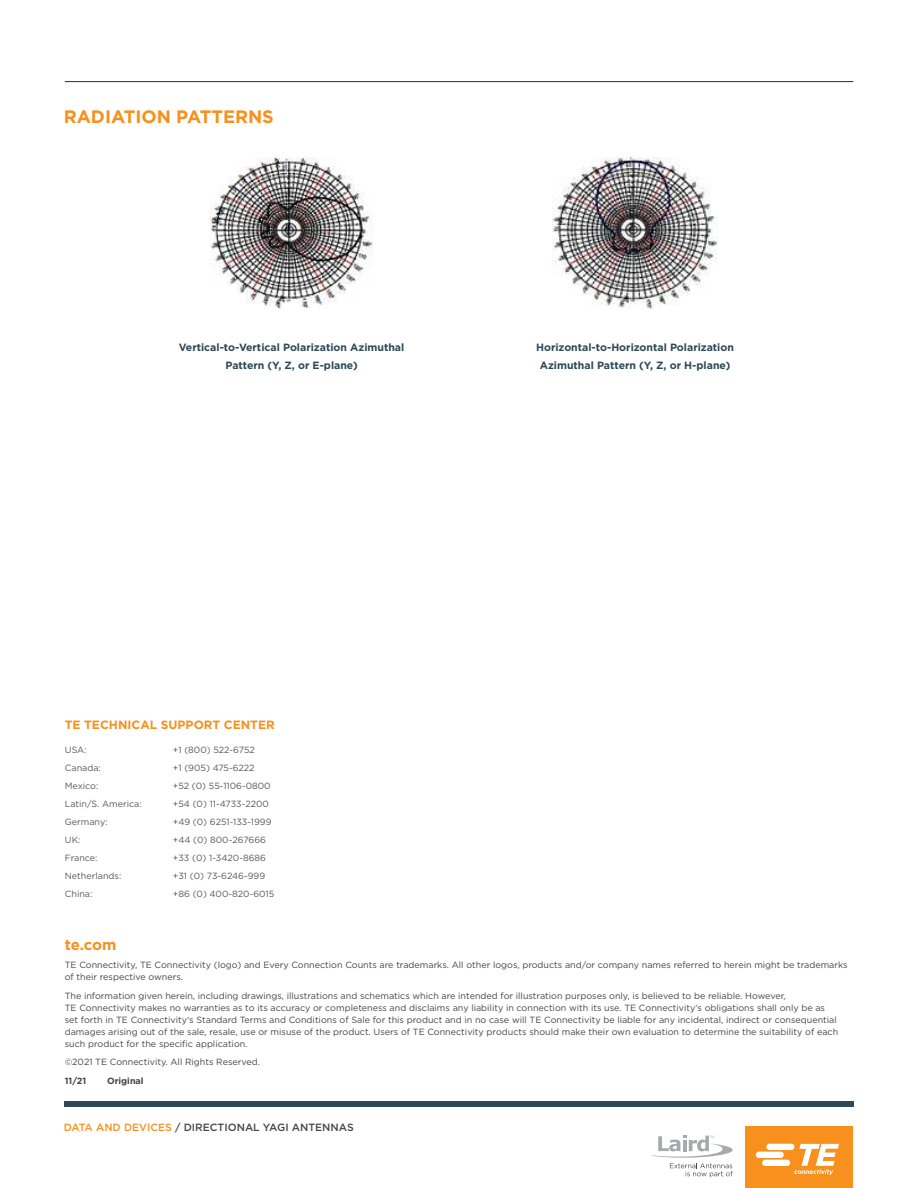
<style>
.page{position:relative;width:918px;height:1188px;background:#fff}
.page>*{position:absolute;margin:0;border:0;box-sizing:border-box;transform-origin:0 0}
.t1{font:700 18px "Gotham";color:#f7901d}
.t2{font:700 15px "Gotham";color:#f7901d}
.t3{font:700 12px "Gotham";color:#f7901d}
.t4{font:700 10.5px/18px "Gotham";color:#2d4856;text-align:center}
.t5{font:500 10.5px "Gotham";color:#454547}
.t6{font:9px/12px "Gotham";color:#454547}
.t7{font:9px "Gotham";color:#57585b}
.t8{font:700 9px "Gotham";color:#454547}
.s1{color:#f7901d}
</style>
<div class="page">
<hr style="left:65px;top:81px;width:788px;height:1px;background:#2d4856">
<div style="left:65px;top:1101px;width:789px;height:6px;background:#2d4856"></div>
<div style="left:745px;top:1126px;width:108px;height:62px;background:#f7901d"></div>
<svg style="left:756px;top:1144px;width:83px;height:31px"></svg>
<svg style="left:652px;top:1136px;width:81px;height:41px"></svg>
<img style="left:210px;top:158px;width:163px;height:150px">
<img style="left:553px;top:158px;width:165px;height:150px">
<h1 class="t1" style="left:64px;top:109px;width:212px">RADIATION PATTERNS</h1>
<p class="t4" style="left:179px;top:339px;width:227px">Vertical-to-Vertical Polarization Azimuthal<br>Pattern (Y, Z, or E-plane)</p>
<p class="t4" style="left:536px;top:339px;width:199px">Horizontal-to-Horizontal Polarization<br>Azimuthal Pattern (Y, Z, or H-plane)</p>
<h3 class="t3" style="left:65px;top:719px;width:211px">TE TECHNICAL SUPPORT CENTER</h3>
<p class="t7" style="left:65px;top:746px;width:23px">USA:</p>
<p class="t7" style="left:173px;top:746px;width:84px">+1 (800) 522-6752</p>
<p class="t7" style="left:65px;top:764px;width:38px">Canada:</p>
<p class="t7" style="left:173px;top:764px;width:83px">+1 (905) 475-6222</p>
<p class="t7" style="left:65px;top:782px;width:35px">Mexico:</p>
<p class="t7" style="left:173px;top:782px;width:99px">+52 (0) 55-1106-0800</p>
<p class="t7" style="left:65px;top:800px;width:78px">Latin/S. America:</p>
<p class="t7" style="left:173px;top:800px;width:98px">+54 (0) 11-4733-2200</p>
<p class="t7" style="left:65px;top:818px;width:44px">Germany:</p>
<p class="t7" style="left:173px;top:818px;width:100px">+49 (0) 6251-133-1999</p>
<p class="t7" style="left:65px;top:836px;width:17px">UK:</p>
<p class="t7" style="left:173px;top:836px;width:95px">+44 (0) 800-267666</p>
<p class="t7" style="left:65px;top:854px;width:34px">France:</p>
<p class="t7" style="left:173px;top:854px;width:95px">+33 (0) 1-3420-8686</p>
<p class="t7" style="left:65px;top:872px;width:58px">Netherlands:</p>
<p class="t7" style="left:173px;top:872px;width:94px">+31 (0) 73-6246-999</p>
<p class="t7" style="left:65px;top:890px;width:29px">China:</p>
<p class="t7" style="left:173px;top:890px;width:103px">+86 (0) 400-820-6015</p>
<h2 class="t2" style="left:65px;top:938px;width:53px">te.com</h2>
<p class="t6" style="left:65px;top:960px;width:784px">TE Connectivity, TE Connectivity (logo) and Every Connection Counts are trademarks. All other logos, products and/or company names referred to herein might be trademarks of their respective owners.</p>
<p class="t6" style="left:65px;top:990px;width:775px">The information given herein, including drawings, illustrations and schematics which are intended for illustration purposes only, is believed to be reliable. However,<br>TE Connectivity makes no warranties as to its accuracy or completeness and disclaims any liability in connection with its use. TE Connectivity‘s obligations shall only be as set forth in TE Connectivity‘s Standard Terms and Conditions of Sale for this product and in no case will TE Connectivity be liable for any incidental, indirect or consequential damages arising out of the sale, resale, use or misuse of the product. Users of TE Connectivity products should make their own evaluation to determine the suitability of each such product for the specific application.</p>
<p class="t6" style="left:65px;top:1057px;width:197px">©2021 TE Connectivity. All Rights Reserved.</p>
<p class="t8" style="left:65px;top:1077px;width:23px">11/21</p>
<p class="t8" style="left:107px;top:1077px;width:38px">Original</p>
<p class="t5" style="left:64px;top:1123px;width:292px"><span class="s1">DATA AND DEVICES</span> / DIRECTIONAL YAGI ANTENNAS</p>
</div>
